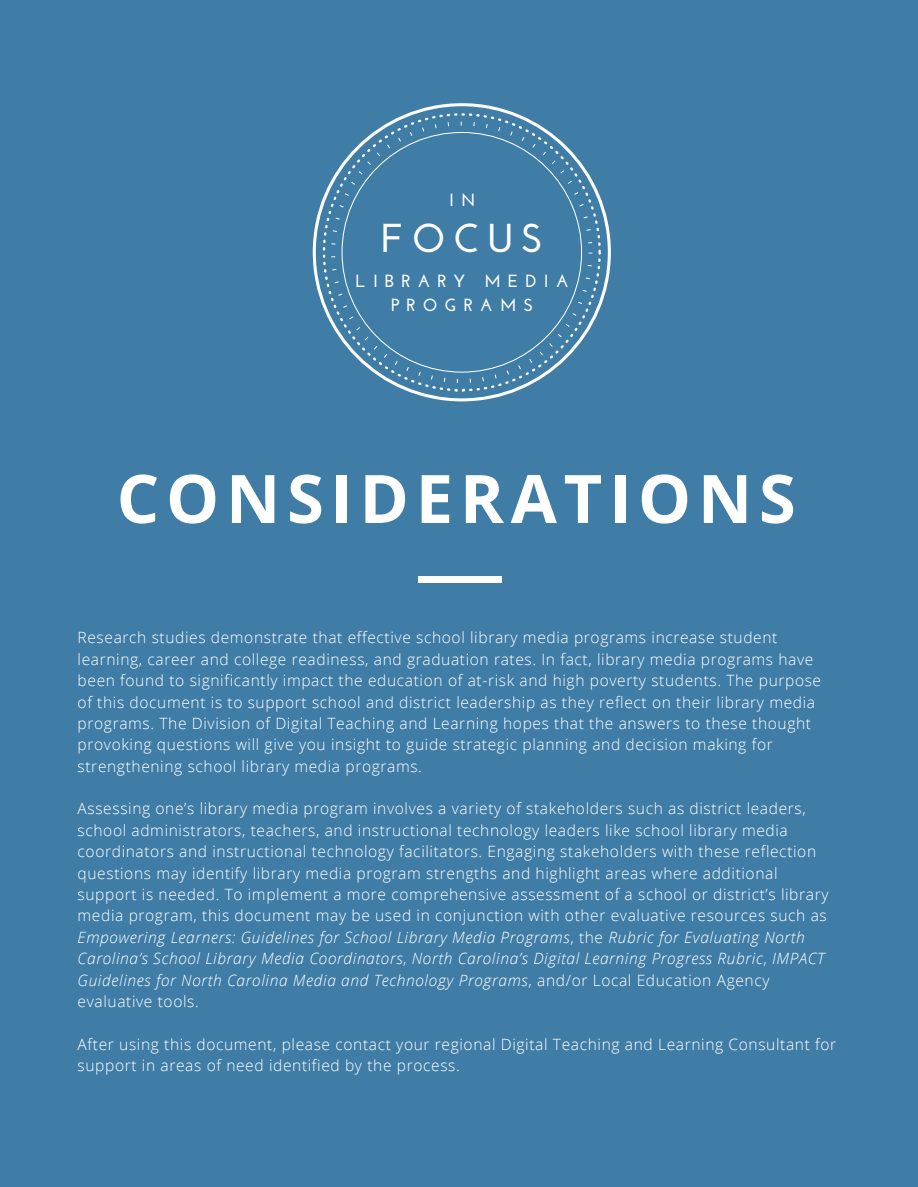
<style>
.page{position:relative;width:918px;height:1187px;background:#fff}
.page>*{position:absolute;margin:0;border:0;box-sizing:border-box;transform-origin:0 0}
.t1{font:700 66.9px "Open Sans";letter-spacing:.1em;color:#fff}
.t2{font:700 40.35px "Josefin Sans";letter-spacing:.18em;color:#fff}
.t3{font:700 17.55px/24.8px "Josefin Sans";letter-spacing:.4em;color:#fff;text-align:center}
.t4{font:300 15.6px/21.3px "Open Sans";letter-spacing:.04em;color:#fff}
.s1{font-style:italic}
</style>
<div class="page">
<div style="left:0;top:0;width:918px;height:1186px;background:#407da6"></div>
<svg style="left:313px;top:103px;width:298px;height:298px"></svg>
<div style="left:419px;top:576px;width:83px;height:6px;background:#fff"></div>
<p class="t3" style="left:449px;top:189px;width:28px">I N</p>
<h2 class="t2" style="left:381px;top:221px;width:164px">FOCUS</h2>
<p class="t3" style="left:356px;top:270px;width:215px">LIBRARY MEDIA<br>PROGRAMS</p>
<h1 class="t1" style="left:117px;top:451px;width:681px">CONSIDERATIONS</h1>
<p class="t4" style="left:78px;top:626px;width:745px">Research studies demonstrate that effective school library media programs increase student learning, career and college readiness, and graduation rates. In fact, library media programs have been found to significantly impact the education of at-risk and high poverty students. The purpose of this document is to support school and district leadership as they reflect on their library media programs. The Division of Digital Teaching and Learning hopes that the answers to these thought provoking questions will give you insight to guide strategic planning and decision making for strengthening school library media programs.</p>
<p class="t4" style="left:78px;top:797px;width:752px">Assessing one’s library media program involves a variety of stakeholders such as district leaders, school administrators, teachers, and instructional technology leaders like school library media coordinators and instructional technology facilitators. Engaging stakeholders with these reflection questions may identify library media program strengths and highlight areas where additional support is needed. To implement a more comprehensive assessment of a school or district’s library media program, this document may be used in conjunction with other evaluative resources such as <span class="s1">Empowering Learners: Guidelines for School Library Media Programs</span>, the <span class="s1">Rubric for Evaluating North Carolina’s School Library Media Coordinators</span>, <span class="s1">North Carolina’s Digital Learning Progress Rubric</span>, <span class="s1">IMPACT Guidelines for North Carolina Media and Technology Programs</span>, and/or Local Education Agency evaluative tools.</p>
<p class="t4" style="left:78px;top:1033px;width:760px">After using this document, please contact your regional Digital Teaching and Learning Consultant for support in areas of need identified by the process.</p>
</div>
